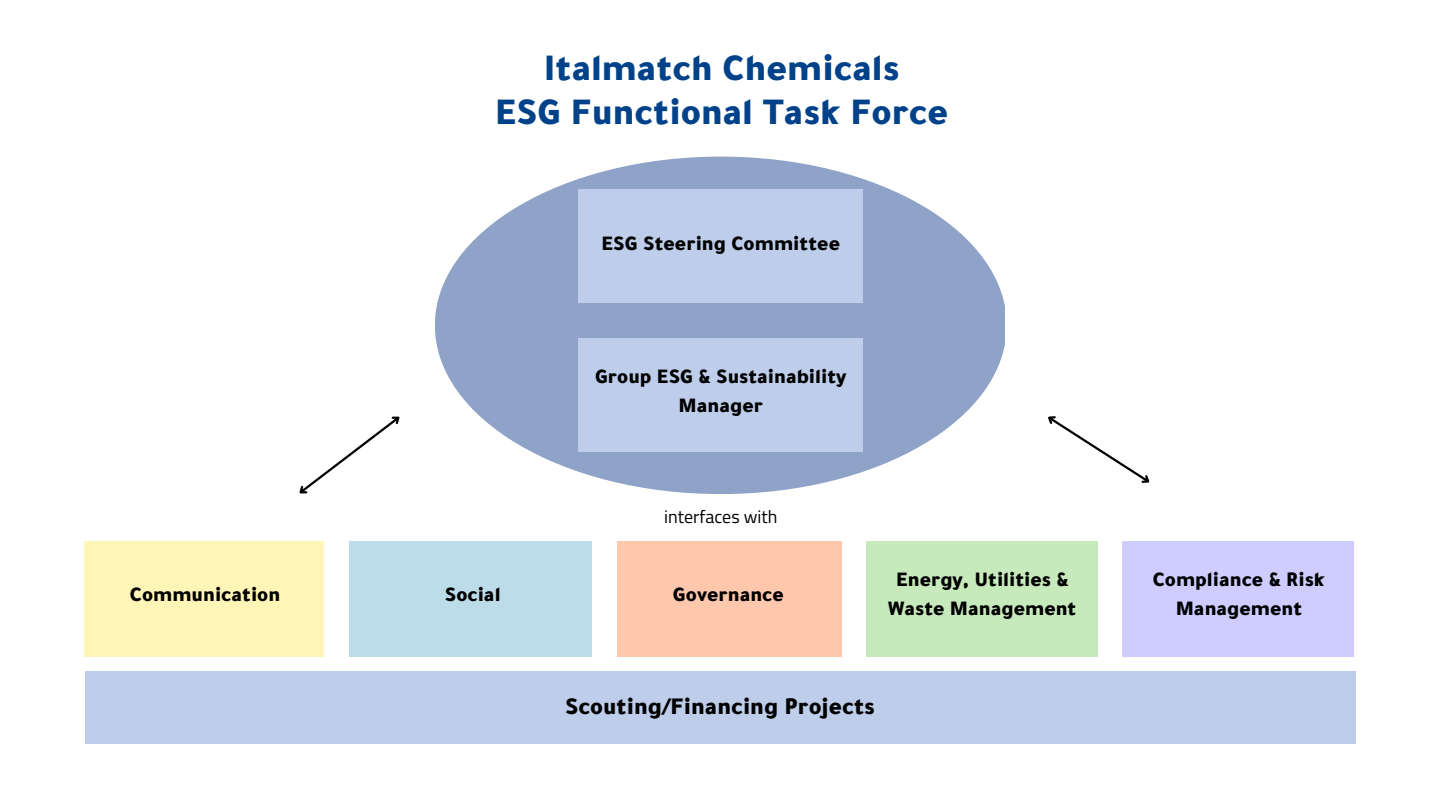
<style>
.page{position:relative;width:1440px;height:810px;background:#fff}
.page>*{position:absolute;margin:0;border:0;box-sizing:border-box;transform-origin:0 0}
.t1{font:900 38.5px/43.5px "Tajawal";color:#004289;text-align:center}
.t2{font:900 24.5px "Tajawal";color:#000}
.t3{font:900 21.1px/29.2px "Tajawal";color:#000;text-align:center}
.t4{font:18px "Titillium Web";color:#000}
</style>
<div class="page">
<svg style="left:435px;top:157px;width:569px;height:337px;fill:#8ea3c7"></svg>
<div style="left:579px;top:189px;width:284px;height:114px;background:#bdcdea"></div>
<div style="left:579px;top:339px;width:284px;height:113px;background:#bdcdea"></div>
<div style="left:85px;top:541px;width:239px;height:116px;background:#fff5b6"></div>
<div style="left:349px;top:541px;width:243px;height:116px;background:#bddcea"></div>
<div style="left:618px;top:541px;width:224px;height:116px;background:#ffc8ac"></div>
<div style="left:866px;top:541px;width:232px;height:116px;background:#c7eabd"></div>
<div style="left:1123px;top:541px;width:231px;height:116px;background:#cfcdff"></div>
<div style="left:85px;top:671px;width:1270px;height:72px;background:#bdcdea"></div>
<svg style="left:299px;top:416px;width:101px;height:78px"></svg>
<svg style="left:1048px;top:416px;width:102px;height:67px"></svg>
<h1 class="t1" style="left:495px;top:53px;width:455px">Italmatch Chemicals<br>ESG Functional Task Force</h1>
<p class="t3" style="left:601px;top:232px;width:240px">ESG Steering Committee</p>
<p class="t3" style="left:595px;top:366px;width:253px">Group ESG &amp; Sustainability<br>Manager</p>
<p class="t4" style="left:664px;top:503px;width:115px">interfaces with</p>
<p class="t3" style="left:130px;top:583px;width:152px">Communication</p>
<p class="t3" style="left:445px;top:583px;width:57px">Social</p>
<p class="t3" style="left:673px;top:583px;width:113px">Governance</p>
<p class="t3" style="left:888px;top:568px;width:190px">Energy, Utilities &amp;<br>Waste Management</p>
<p class="t3" style="left:1153px;top:568px;width:174px">Compliance &amp; Risk<br>Management</p>
<p class="t2" style="left:565px;top:698px;width:311px">Scouting/Financing Projects</p>
</div>
